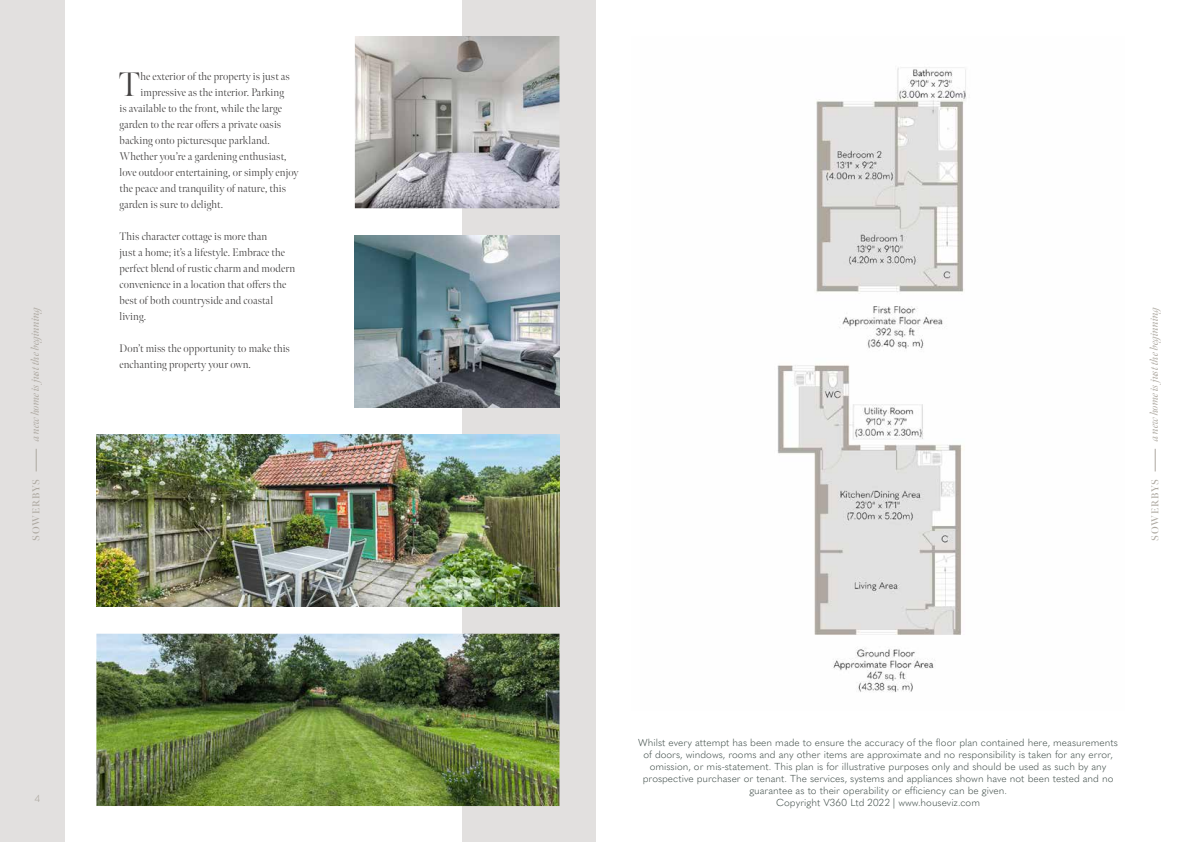
<style>
.page{position:relative;width:1191px;height:842px;background:#fff}
.page>*{position:absolute;margin:0;border:0;box-sizing:border-box;transform-origin:0 0}
.t1{font:300 34px "Meno Banner";color:#434141}
.t2{font:300 11px/16px "Meno Banner";letter-spacing:.01em;color:#434141}
.t3{font:italic 11px "Meno Banner";letter-spacing:-.01em;color:#ada8a0}
.t4{font:300 10px/12px "Quasimoda";color:#3e4b47;text-align:center}
.t5{font:600 10px "Meno Banner";letter-spacing:.08em;color:#ada8a0}
.t6{font:300 10px "Quasimoda";color:#ada8a0}
</style>
<div class="page">
<div style="left:0;top:0;width:595px;height:842px;background:#e2e0df"></div>
<svg style="left:1155px;top:449px;width:1px;height:22px"></svg>
<svg style="left:36px;top:449px;width:1px;height:22px"></svg>
<div style="left:65px;top:0;width:397px;height:842px;background:#fff"></div>
<img style="left:96px;top:634px;width:463px;height:172px">
<img style="left:355px;top:36px;width:204px;height:172px">
<img style="left:96px;top:434px;width:463px;height:173px">
<img style="left:777px;top:67px;width:189px;height:625px">
<img style="left:355px;top:236px;width:204px;height:172px">
<p class="t3" style="left:29px;top:441px;width:138px;rotate:-90deg">a new home is just the beginning</p>
<p class="t5" style="left:30px;top:541px;width:63px;rotate:-90deg">SOWERBYS</p>
<h1 class="t1" style="left:119px;top:64px;width:23px">T</h1>
<p class="t2" style="left:140px;top:69px;width:151px">he exterior of the property is just as</p>
<p class="t2" style="left:140px;top:85px;width:145px">impressive as the interior. Parking</p>
<p class="t2" style="left:120px;top:101px;width:164px">is available to the front, while the large</p>
<p class="t2" style="left:120px;top:117px;width:163px">garden to the rear offers a private oasis</p>
<p class="t2" style="left:120px;top:133px;width:152px">backing onto picturesque parkland.</p>
<p class="t2" style="left:120px;top:149px;width:168px">Whether you’re a gardening enthusiast,</p>
<p class="t2" style="left:120px;top:165px;width:180px">love outdoor entertaining, or simply enjoy</p>
<p class="t2" style="left:120px;top:181px;width:168px">the peace and tranquility of nature, this</p>
<p class="t2" style="left:120px;top:197px;width:105px">garden is sure to delight.</p>
<p class="t2" style="left:120px;top:229px;width:177px">This character cottage is more than<br>just a home; it’s a lifestyle. Embrace the perfect blend of rustic charm and modern convenience in a location that offers the best of both countryside and coastal living.</p>
<p class="t2" style="left:120px;top:341px;width:172px">Don’t miss the opportunity to make this enchanting property your own.</p>
<p class="t6" style="left:35px;top:791px;width:7px">4</p>
<p class="t3" style="left:1147px;top:441px;width:138px;rotate:-90deg">a new home is just the beginning</p>
<p class="t5" style="left:1149px;top:541px;width:63px;rotate:-90deg">SOWERBYS</p>
<p class="t4" style="left:638px;top:735px;width:481px">Whilst every attempt has been made to ensure the accuracy of the floor plan contained here, measurements of doors, windows, rooms and any other items are approximate and no responsibility is taken for any error, omission, or mis-statement. This plan is for illustrative purposes only and should be used as such by any prospective purchaser or tenant. The services, systems and appliances shown have not been tested and no guarantee as to their operability or efficiency can be given.<br>Copyright V360 Ltd 2022 | www.houseviz.com</p>
</div>
